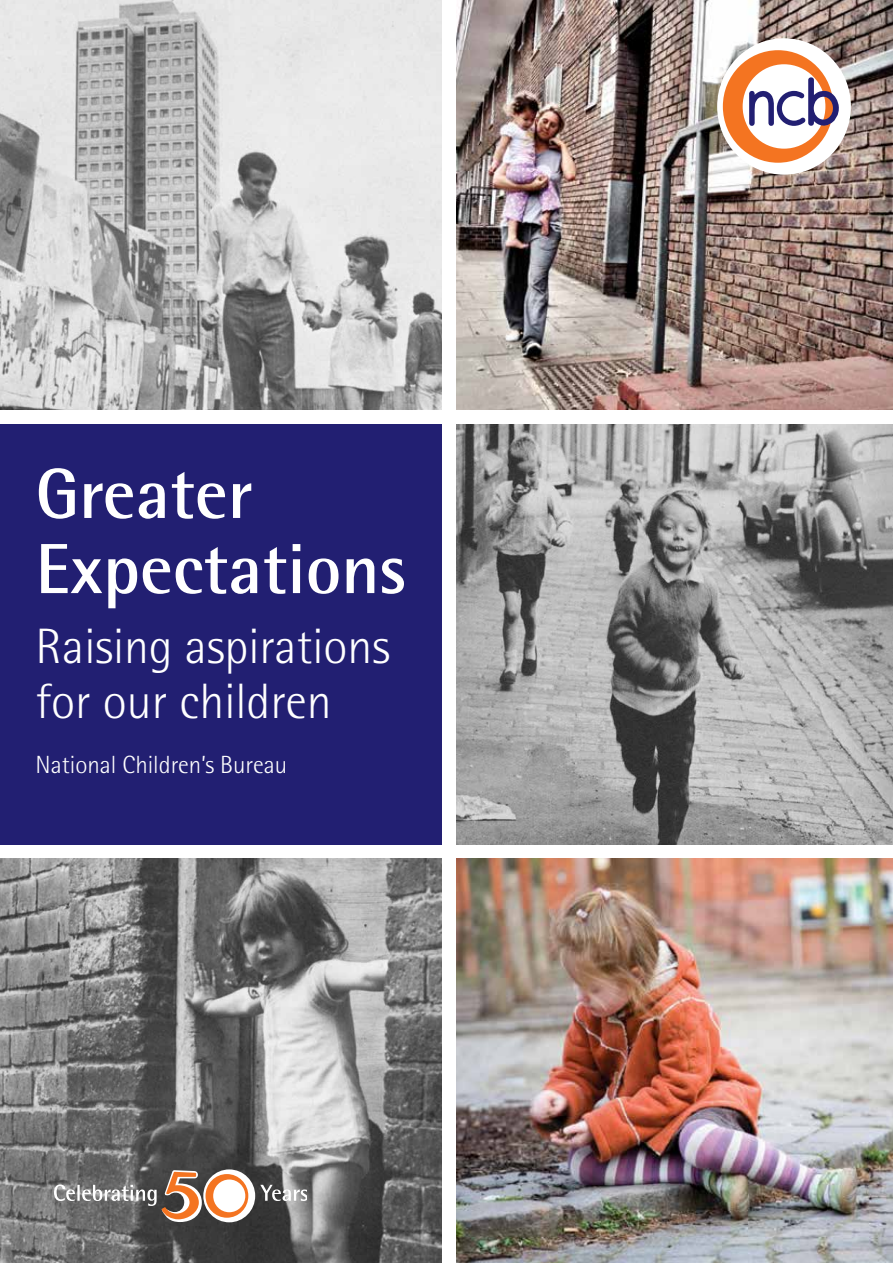
<style>
.page{position:relative;width:893px;height:1263px;background:#fff}
.page>*{position:absolute;margin:0;border:0;box-sizing:border-box;transform-origin:0 0}
.t1{font:700 71.1px/75.2px "Rotis Semi Sans";color:#fff}
.t2{font:300 49.8px/55.1px "Rotis Semi Sans";color:#fff}
.t3{font:300 24.9px "Rotis Semi Sans";color:#fff}
</style>
<div class="page">
<div style="left:0;top:424px;width:442px;height:421px;background:#221f72"></div>
<img style="left:456px;top:424px;width:437px;height:421px">
<img style="left:0;top:0;width:442px;height:410px">
<img style="left:0;top:859px;width:442px;height:404px">
<img style="left:456px;top:859px;width:437px;height:404px">
<img style="left:456px;top:0;width:437px;height:410px">
<svg style="left:203px;top:1169px;width:52px;height:53px"></svg>
<div style="left:206px;top:1174px;width:42px;height:44px;background:#f47421;border-radius:50%"></div>
<div style="left:213px;top:1179px;width:32px;height:33px;background:#fff;border-radius:50%"></div>
<svg style="left:260px;top:1185px;width:47px;height:16px"></svg>
<svg style="left:54px;top:1170px;width:148px;height:52px;background:#827770"></svg>
<div style="left:717px;top:38px;width:134px;height:137px;background:#fff;border-radius:50%"></div>
<div style="left:723px;top:50px;width:110px;height:113px;background:#f47421;border-radius:50%"></div>
<div style="left:743px;top:64px;width:82px;height:85px;background:#fff;border-radius:50%"></div>
<svg style="left:749px;top:77px;width:90px;height:54px"></svg>
<h1 class="t1" style="left:36px;top:455px;width:373px">Greater<br>Expectations</h1>
<p class="t2" style="left:36px;top:619px;width:356px">Raising aspirations for our children</p>
<p class="t3" style="left:36px;top:751px;width:253px">National Children’s Bureau</p>
</div>
